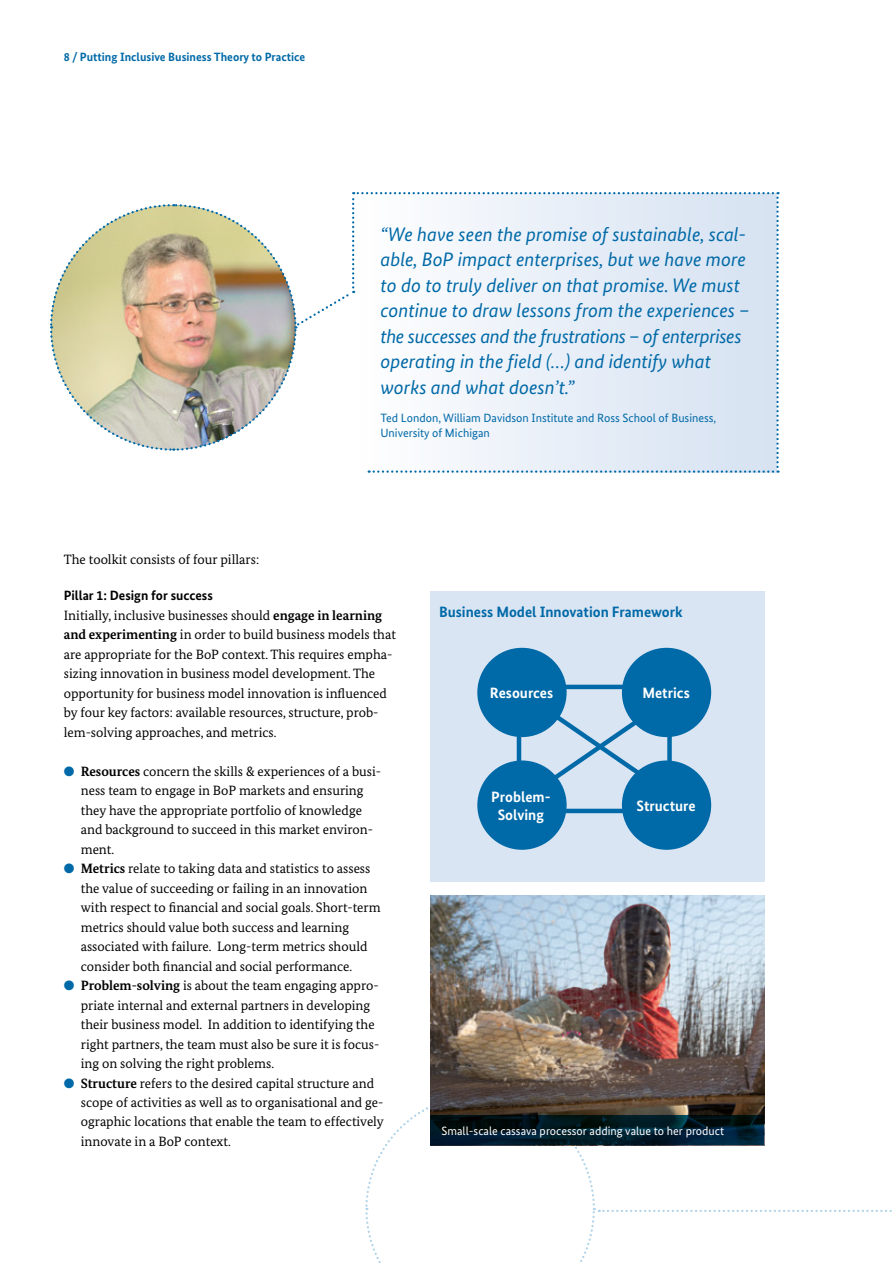
<style>
.page{position:relative;width:893px;height:1263px;background:#fff}
.page>*{position:absolute;margin:0;border:0;box-sizing:border-box;transform-origin:0 0}
.t1{font:italic 19.5px/25.5px "Bundes Sans";color:#0069a7}
.t2{font:700 15px/18px "Bundes Sans";color:#fff;text-align:center}
.t3{font:700 15px "Bundes Sans";color:#0069a7}
.t4{font:13.5px/19.5px "Bundes Serif";color:#000}
.t5{font:700 13.5px "Bundes Sans";color:#000}
.t6{font:12px/14.4px "Bundes Sans";color:#0069a7}
.t7{font:12px "Bundes Sans";color:#fff}
.t8{font:700 12px "Bundes Sans";color:#0069a7}
.s1{font-weight:700}
.s2{color:#0069a7}
</style>
<div class="page">
<svg style="left:365px;top:1093px;width:527px;height:170px"></svg>
<div style="left:431px;top:591px;width:334px;height:291px;background:#dae5f3"></div>
<div style="left:517px;top:685px;width:155px;height:128px;border:4px solid #0069a7"></div>
<div style="left:478px;top:648px;width:88px;height:88px;background:#0069a7;border-radius:50%"></div>
<div style="left:477px;top:648px;width:90px;height:89px;border:2px solid #0069a7;border-radius:50%"></div>
<div style="left:623px;top:648px;width:87px;height:88px;background:#0069a7;border-radius:50%"></div>
<div style="left:622px;top:648px;width:89px;height:89px;border:2px solid #0069a7;border-radius:50%"></div>
<div style="left:478px;top:761px;width:88px;height:88px;background:#0069a7;border-radius:50%"></div>
<div style="left:477px;top:760px;width:90px;height:90px;border:2px solid #0069a7;border-radius:50%"></div>
<div style="left:623px;top:761px;width:87px;height:88px;background:#0069a7;border-radius:50%"></div>
<div style="left:622px;top:760px;width:89px;height:90px;border:2px solid #0069a7;border-radius:50%"></div>
<svg style="left:531px;top:695px;width:142px;height:104px"></svg>
<svg style="left:50px;top:192px;width:729px;height:281px"></svg>
<img style="left:431px;top:896px;width:333px;height:219px">
<svg style="left:431px;top:1115px;width:333px;height:30px;background:#001925"></svg>
<p class="t8" style="left:64px;top:50px;width:243px">8 / Putting Inclusive Business Theory to Practice</p>
<p class="t4" style="left:64px;top:550px;width:197px">The toolkit consists of four pillars:</p>
<p class="t1" style="left:380px;top:221px;width:370px">“We have seen the promise of sustainable, scal&shy;able, BoP impact enterprises, but we have more to do to truly deliver on that promise. We must continue to draw lessons from the experiences – the successes and the frustrations – of enterprises operating in the field (…) and identify what works and what doesn’t.”</p>
<p class="t6" style="left:380px;top:411px;width:337px">Ted London, William Davidson Institute and Ross School of Business,<br>University of Michigan</p>
<p class="t5" style="left:64px;top:587px;width:151px">Pillar 1: Design for success</p>
<p class="t4" style="left:64px;top:605px;width:334px">Initially, inclusive businesses should <span class="s1">engage in learning and experimenting</span> in order to build business models that are appropriate for the BoP context. This requires empha&shy;sizing innovation in business model development. The opportunity for business model innovation is influenced by four key factors: available resources, structure, prob&shy;lem-solving approaches, and metrics.</p>
<p class="t4" style="left:81px;top:761px;width:302px;text-indent:-17px"><span class="s2">●</span> <span class="s1">Resources</span> concern the skills &amp; experiences of a busi&shy;ness team to engage in BoP markets and ensuring they have the appropriate portfolio of knowledge and background to succeed in this market environ&shy;ment.</p>
<p class="t4" style="left:81px;top:858px;width:301px;text-indent:-17px"><span class="s2">●</span> <span class="s1">Metrics</span> relate to taking data and statistics to assess the value of succeeding or failing in an innovation with respect to financial and social goals. Short-term metrics should value both success and learning associated with failure. Long-term metrics should consider both financial and social performance.</p>
<p class="t4" style="left:81px;top:975px;width:300px;text-indent:-17px"><span class="s2">●</span> <span class="s1">Problem-solving</span> is about the team engaging appro&shy;priate internal and external partners in developing their business model. In addition to identifying the right partners, the team must also be sure it is focus&shy;ing on solving the right problems.</p>
<p class="t4" style="left:81px;top:1073px;width:305px;text-indent:-17px"><span class="s2">●</span> <span class="s1">Structure</span> refers to the desired capital structure and scope of activities as well as to organisational and ge&shy;ographic locations that enable the team to effectively innovate in a BoP context.</p>
<p class="t3" style="left:439px;top:603px;width:245px">Business Model Innovation Framework</p>
<p class="t2" style="left:490px;top:684px;width:65px">Resources</p>
<p class="t2" style="left:642px;top:684px;width:49px">Metrics</p>
<p class="t2" style="left:491px;top:788px;width:61px">Problem-<br>Solving</p>
<p class="t2" style="left:637px;top:797px;width:61px">Structure</p>
<p class="t7" style="left:441px;top:1124px;width:284px">Small-scale cassava processor adding value to her product</p>
</div>
